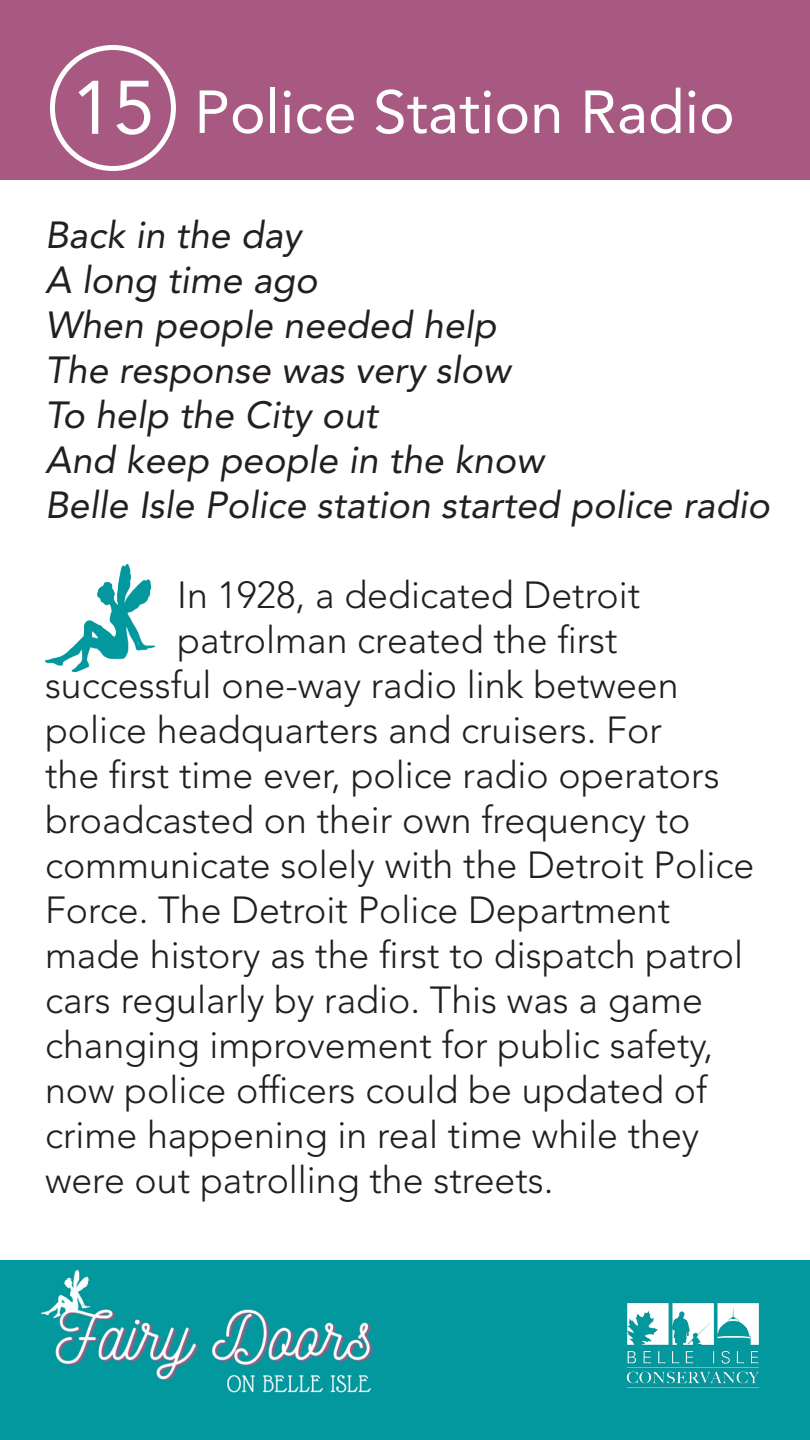
<style>
.page{position:relative;width:810px;height:1440px;background:#fff}
.page>*{position:absolute;margin:0;border:0;box-sizing:border-box;transform-origin:0 0}
.t1{font:75px "Avenir LT Std";color:#fff}
.t2{font:60px "Avenir LT Std";color:#fff}
.t3{font:300 37.5px "Avenir LT Std";color:#231f20}
.t4{font:italic 37.5px "Avenir LT Std";color:#231f20}
</style>
<div class="page">
<div style="left:0;top:0;width:810px;height:180px;background:#a75981"></div>
<div style="left:0;top:1260px;width:810px;height:180px;background:#03989e"></div>
<img style="left:41px;top:1269px;width:332px;height:124px">
<img style="left:626px;top:1302px;width:134px;height:86px">
<div style="left:50px;top:45px;width:126px;height:126px;border:5px solid #fff;border-radius:50%"></div>
<img style="left:45px;top:565px;width:110px;height:107px">
<p class="t1" style="left:71px;top:64px;width:85px">15</p>
<p class="t2" style="left:194px;top:77px;width:542px">Police Station Radio</p>
<p class="t4" style="left:45px;top:213px;width:258px">Back in the day</p>
<p class="t4" style="left:45px;top:258px;width:274px">A long time ago</p>
<p class="t4" style="left:45px;top:303px;width:453px">When people needed help</p>
<p class="t4" style="left:45px;top:348px;width:467px">The response was very slow</p>
<p class="t4" style="left:45px;top:393px;width:334px">To help the City out</p>
<p class="t4" style="left:45px;top:438px;width:500px">And keep people in the know</p>
<p class="t4" style="left:45px;top:483px;width:726px">Belle Isle Police station started police radio</p>
<p class="t3" style="left:177px;top:573px;width:464px">In 1928, a dedicated Detroit</p>
<p class="t3" style="left:177px;top:618px;width:442px">patrolman created the first</p>
<p class="t3" style="left:45px;top:663px;width:635px">successful one-way radio link between</p>
<p class="t3" style="left:45px;top:708px;width:618px">police headquarters and cruisers. For</p>
<p class="t3" style="left:45px;top:753px;width:676px">the first time ever, police radio operators</p>
<p class="t3" style="left:45px;top:798px;width:647px">broadcasted on their own frequency to</p>
<p class="t3" style="left:45px;top:843px;width:711px">communicate solely with the Detroit Police</p>
<p class="t3" style="left:45px;top:888px;width:627px">Force. The Detroit Police Department</p>
<p class="t3" style="left:45px;top:933px;width:700px">made history as the first to dispatch patrol</p>
<p class="t3" style="left:45px;top:978px;width:659px">cars regularly by radio. This was a game</p>
<p class="t3" style="left:45px;top:1023px;width:670px">changing improvement for public safety,</p>
<p class="t3" style="left:45px;top:1068px;width:664px">now police officers could be updated of</p>
<p class="t3" style="left:45px;top:1113px;width:656px">crime happening in real time while they</p>
<p class="t3" style="left:45px;top:1158px;width:510px">were out patrolling the streets.</p>
</div>
